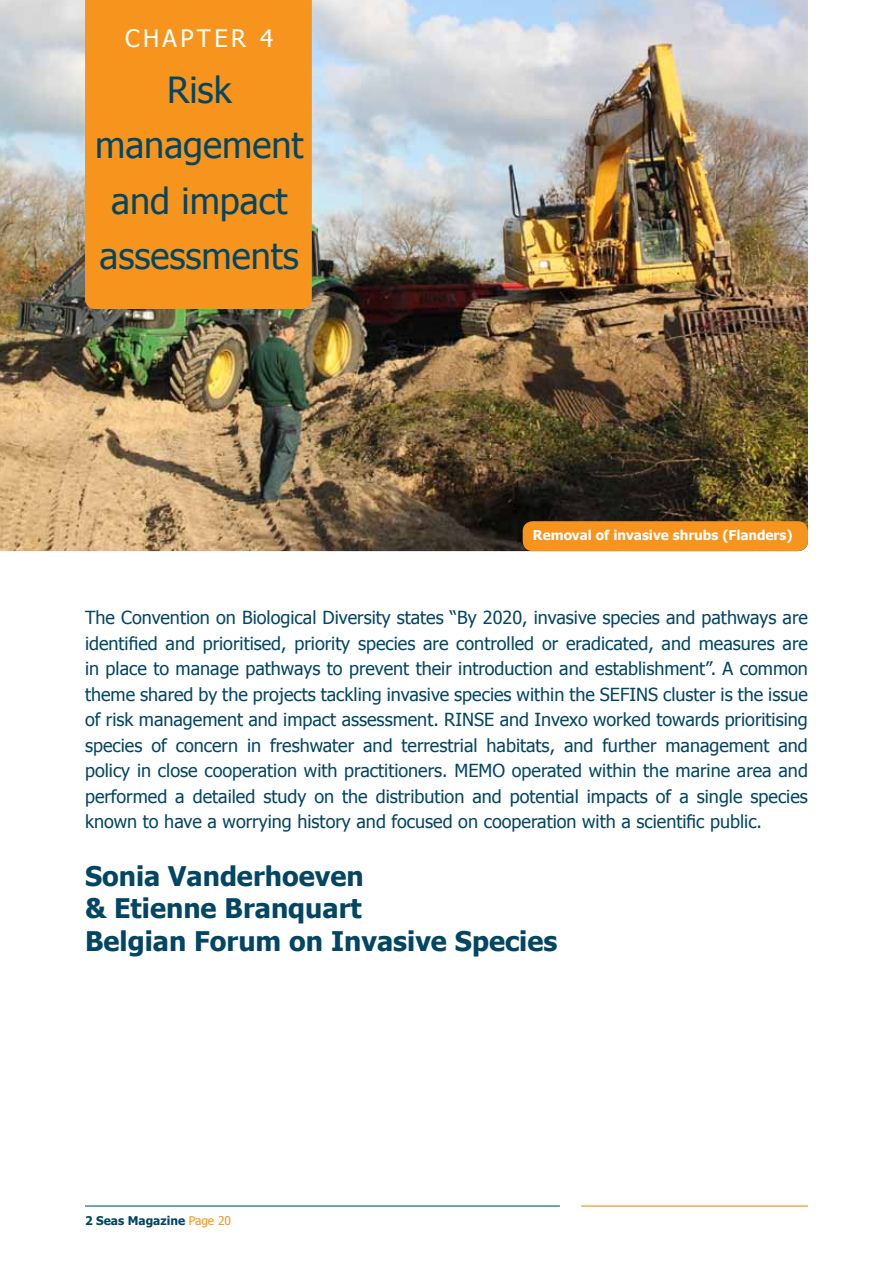
<style>
.page{position:relative;width:893px;height:1263px;background:#fff}
.page>*{position:absolute;margin:0;border:0;box-sizing:border-box;transform-origin:0 0}
.t1{font:36px/55.5px "Tahoma";color:#034663;text-align:center}
.t2{font:700 27px/32.4px "Tahoma";color:#034663}
.t3{font:24px "Tahoma";letter-spacing:.14em;color:#fff}
.t4{font:18px/25.5px "Tahoma";color:#034663;text-align:justify}
.t5{font:700 13.5px "Tahoma";color:#fff}
.t6{font:700 12px "Tahoma";color:#034663}
.s1{font-weight:400;color:#f7941e}
</style>
<div class="page">
<hr style="left:581px;top:1205px;width:227px;height:1px;background:#f7941e">
<img style="left:0;top:0;width:808px;height:551px">
<div style="left:85px;top:0;width:227px;height:309px;background:#f7941e"></div>
<div style="left:523px;top:521px;width:285px;height:30px;background:#f7941e;border-radius:10px"></div>
<h3 class="t3" style="left:125px;top:23px;width:150px">CHAPTER 4</h3>
<h1 class="t1" style="left:95px;top:61px;width:210px">Risk management and impact assessments</h1>
<p class="t5" style="left:533px;top:526px;width:261px">Removal of invasive shrubs (Flanders)</p>
<p class="t4" style="left:85px;top:604px;width:724px">The Convention on Biological Diversity states “By 2020, invasive species and pathways are identified and prioritised, priority species are controlled or eradicated, and measures are in place to manage pathways to prevent their introduction and establishment”. A common theme shared by the projects tackling invasive species within the SEFINS cluster is the issue of risk management and impact assessment. RINSE and Invexo worked towards prioritising species of concern in freshwater and terrestrial habitats, and further management and policy in close cooperation with practitioners. MEMO operated within the marine area and performed a detailed study on the distribution and potential impacts of a single species known to have a worrying history and focused on cooperation with a scientific public.</p>
<h2 class="t2" style="left:85px;top:859px;width:474px">Sonia Vanderhoeven<br>&amp; Etienne Branquart<br>Belgian Forum on Invasive Species</h2>
<p class="t6" style="left:85px;top:1213px;width:148px">2 Seas Magazine <span class="s1">Page 20</span></p>
</div>
